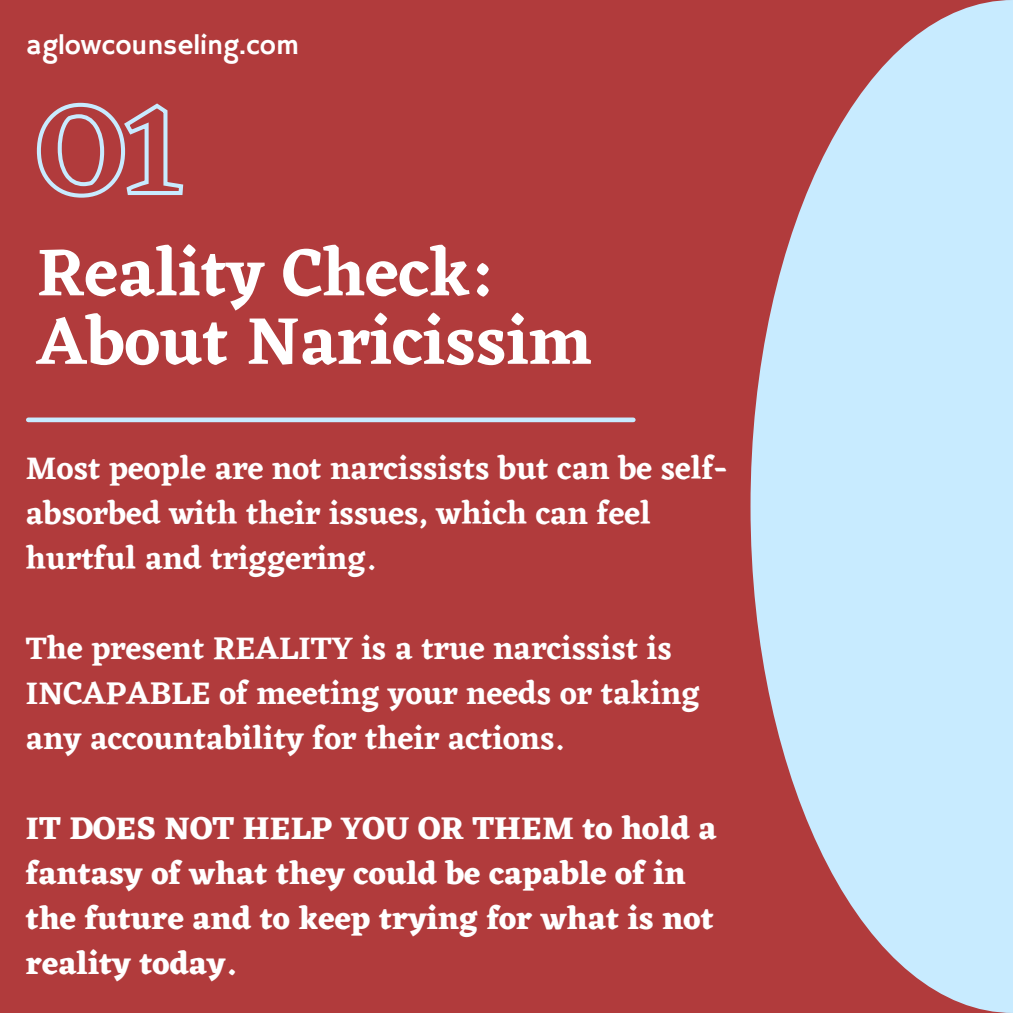
<style>
.page{position:relative;width:1013px;height:1013px;background:#fff}
.page>*{position:absolute;margin:0;border:0;box-sizing:border-box;transform-origin:0 0}
.t1{font:600 68.75px/68.5px "Eczar";color:#fff}
.t2{font:600 32.5px/45px "Eczar";color:#fff}
.t3{font:700 32.5px/45px "Eczar";color:#fff}
.t4{font:27.5px "Hammersmith One";color:#fff}
</style>
<div class="page">
<div style="left:0;top:0;width:1012px;height:1012px;background:#b13b3c"></div>
<svg style="left:750px;top:0;width:262px;height:1012px;fill:#c8ebff"></svg>
<svg style="left:36px;top:102px;width:148px;height:96px"></svg>
<div style="left:28px;top:417px;width:605px;height:5px;background:#c8ebff"></div>
<p class="t4" style="left:26px;top:29px;width:274px">aglowcounseling.com</p>
<p class="t1" style="left:37px;top:237px;width:556px">Reality Check:<br>About Naricissim</p>
<p class="t2" style="left:26px;top:445px;width:703px">Most people are not narcissists but can be self&shy;absorbed with their issues, which can feel hurtful and triggering.</p>
<p class="t2" style="left:26px;top:625px;width:675px">The present REALITY is a true narcissist is<br>INCAPABLE of meeting your needs or taking any accountability for their actions.</p>
<p class="t3" style="left:26px;top:805px;width:692px">IT DOES NOT HELP YOU OR THEM to hold a fantasy of what they could be capable of in the future and to keep trying for what is not reality today.</p>
</div>
